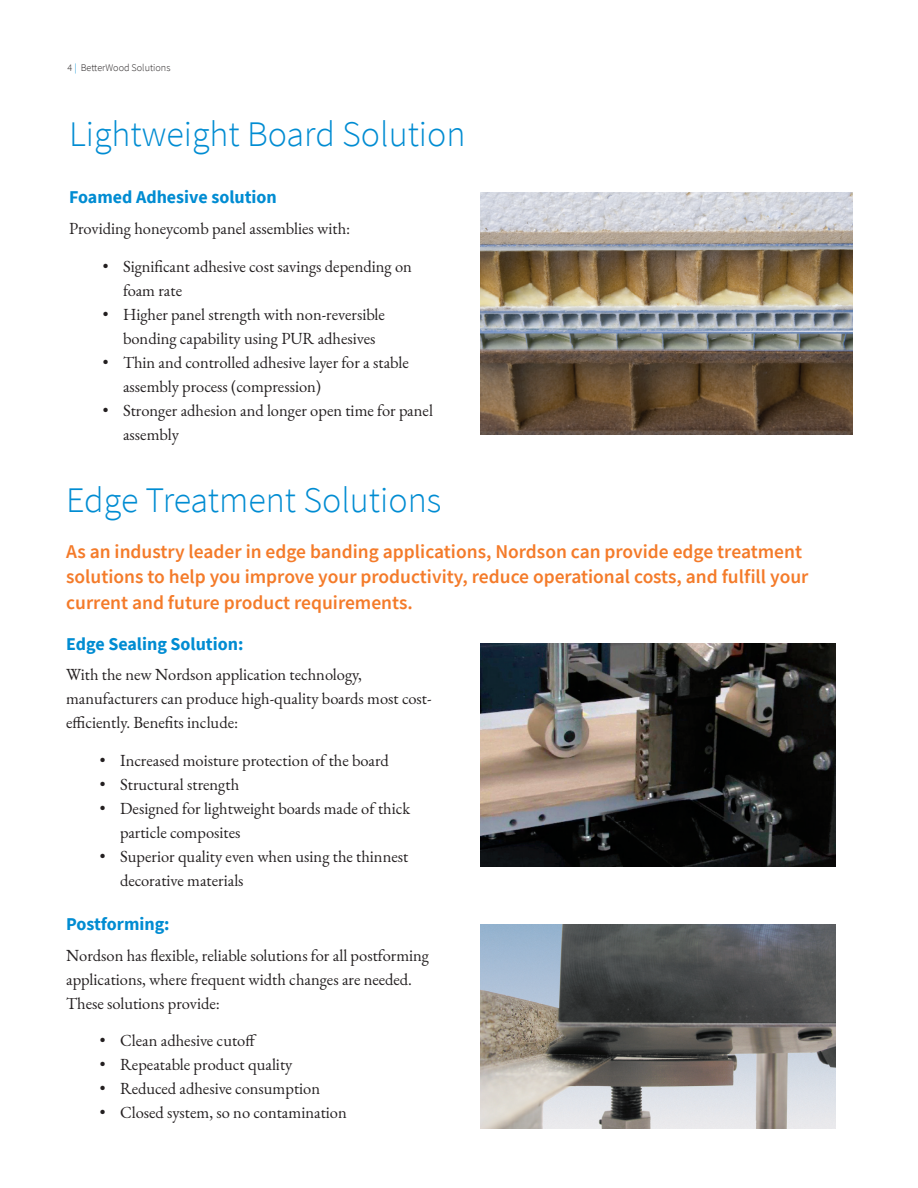
<style>
.page{position:relative;width:918px;height:1188px;background:#fff}
.page>*{position:absolute;margin:0;border:0;box-sizing:border-box;transform-origin:0 0}
.t1{font:300 36px "Source Sans Pro";color:#008cd2}
.Subhead_4{font:600 19.5px/25.5px "Source Sans Pro";color:#f47b2a}
.Subhead_4-2{font:700 18px "Source Sans Pro";color:#008cd2}
.Body{font:16.5px/24px "EB Garamond";color:#231f20}
.t2{font:300 10.2px "Source Sans Pro";color:#231f20}
.s1{color:#008cd2}
</style>
<div class="page">
<img style="left:481px;top:644px;width:355px;height:223px">
<img style="left:481px;top:924px;width:355px;height:205px">
<img style="left:481px;top:192px;width:371px;height:242px">
<p class="t2" style="left:68px;top:62px;width:104px">4 <span class="s1">|</span> BetterWood Solutions</p>
<p class="t1" style="left:69px;top:111px;width:398px">Lightweight Board Solution</p>
<p class="Subhead_4-2" style="left:69px;top:185px;width:209px">Foamed Adhesive solution</p>
<p class="Body" style="left:69px;top:217px;width:283px">Providing honeycomb panel assemblies with:</p>
<p class="Body" style="left:123px;top:254px;width:290px;text-indent:-20px">• Significant adhesive cost savings depending on foam rate</p>
<p class="Body" style="left:123px;top:302px;width:264px;text-indent:-20px">• Higher panel strength with non-reversible bonding capability using PUR adhesives</p>
<p class="Body" style="left:123px;top:350px;width:287px;text-indent:-20px">• Thin and controlled adhesive layer for a stable assembly process (compression)</p>
<p class="Body" style="left:123px;top:398px;width:312px;text-indent:-20px">• Stronger adhesion and longer open time for panel assembly</p>
<p class="t1" style="left:66px;top:478px;width:377px">Edge Treatment Solutions</p>
<p class="Subhead_4" style="left:66px;top:538px;width:744px">As an industry leader in edge banding applications, Nordson can provide edge treatment solutions to help you improve your productivity, reduce operational costs, and fulfill your current and future product requirements.</p>
<p class="Subhead_4-2" style="left:66px;top:631px;width:179px">Edge Sealing Solution:</p>
<p class="Body" style="left:66px;top:663px;width:367px">With the new Nordson application technology, manufacturers can produce high-quality boards most cost&shy;efficiently. Benefits include:</p>
<p class="Body" style="left:100px;top:748px;width:291px">• Increased moisture protection of the board</p>
<p class="Body" style="left:100px;top:772px;width:141px">• Structural strength</p>
<p class="Body" style="left:120px;top:796px;width:292px;text-indent:-20px">• Designed for lightweight boards made of thick particle composites</p>
<p class="Body" style="left:120px;top:844px;width:290px;text-indent:-20px">• Superior quality even when using the thinnest decorative materials</p>
<p class="Subhead_4-2" style="left:66px;top:912px;width:105px">Postforming:</p>
<p class="Body" style="left:66px;top:943px;width:364px">Nordson has flexible, reliable solutions for all postforming applications, where frequent width changes are needed.<br>These solutions provide:</p>
<p class="Body" style="left:100px;top:1029px;width:158px">• Clean adhesive cutoff</p>
<p class="Body" style="left:100px;top:1053px;width:194px">• Repeatable product quality</p>
<p class="Body" style="left:100px;top:1077px;width:222px">• Reduced adhesive consumption</p>
<p class="Body" style="left:100px;top:1101px;width:248px">• Closed system, so no contamination</p>
</div>
